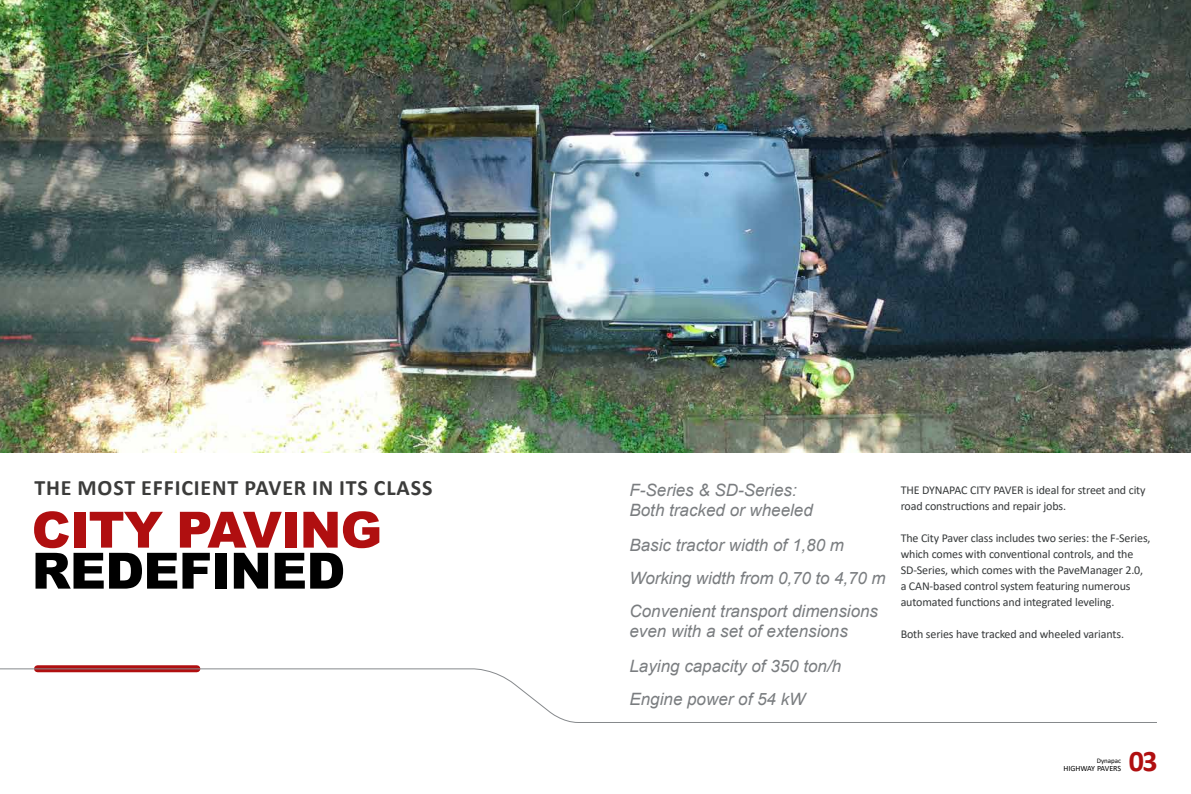
<style>
.page{position:relative;width:1191px;height:794px;background:#fff}
.page>*{position:absolute;margin:0;border:0;box-sizing:border-box;transform-origin:0 0}
.t1{font:900 50px "Arial";letter-spacing:-.015em;color:#b00f10}
.t2{font:900 50px "Arial";letter-spacing:-.015em;color:#000}
.t3{font:700 30px "Calibri";color:#b00f10}
.t4{font:700 22px "Calibri";letter-spacing:.04em;color:#3c3c3b}
.t5{font:italic 17px/33px "Arial";color:#7a7d80}
.t6{font:12px/16px "Calibri";letter-spacing:-.01em;color:#373a3b}
.t7{font:8px "Calibri";color:#000}
.t8{font:7px "Calibri";color:#000}
</style>
<div class="page">
<img style="left:0;top:0;width:1191px;height:452px">
<div style="left:38px;top:665px;width:159px;height:7px;background:#b00f10"></div>
<svg style="left:0;top:668px;width:1157px;height:55px"></svg>
<h3 class="t4" style="left:34px;top:479px;width:399px">THE MOST EFFICIENT PAVER IN ITS CLASS</h3>
<h1 class="t1" style="left:32px;top:511px;width:352px">CITY PAVING</h1>
<h1 class="t2" style="left:32px;top:552px;width:315px">REDEFINED</h1>
<h3 class="t5" style="left:629px;top:482px;width:185px;line-height:20px">F-Series &amp; SD-Series:<br>Both tracked or wheeled</h3>
<h3 class="t5" style="left:629px;top:530px;width:258px">Basic tractor width of 1,80 m<br>Working width from 0,70 to 4,70 m<br>Convenient transport dimensions</h3>
<h3 class="t5" style="left:629px;top:615px;width:220px;line-height:35px">even with a set of extensions<br>Laying capacity of 350 ton/h</h3>
<h3 class="t5" style="left:629px;top:684px;width:177px">Engine power of 54 kW</h3>
<p class="t6" style="left:900px;top:483px;width:246px">THE DYNAPAC CITY PAVER is ideal for street and city road constructions and repair jobs.</p>
<p class="t6" style="left:900px;top:531px;width:251px">The City Paver class includes two series: the F-Series, which comes with conventional controls, and the SD-Series, which comes with the PaveManager 2.0, a CAN-based control system featuring numerous automated functions and integrated leveling.</p>
<p class="t6" style="left:900px;top:627px;width:225px">Both series have tracked and wheeled variants.</p>
<p class="t8" style="left:1096px;top:758px;width:26px">Dynapac</p>
<p class="t7" style="left:1063px;top:765px;width:59px">HIGHWAY PAVERS</p>
<h2 class="t3" style="left:1128px;top:749px;width:30px">03</h2>
</div>
